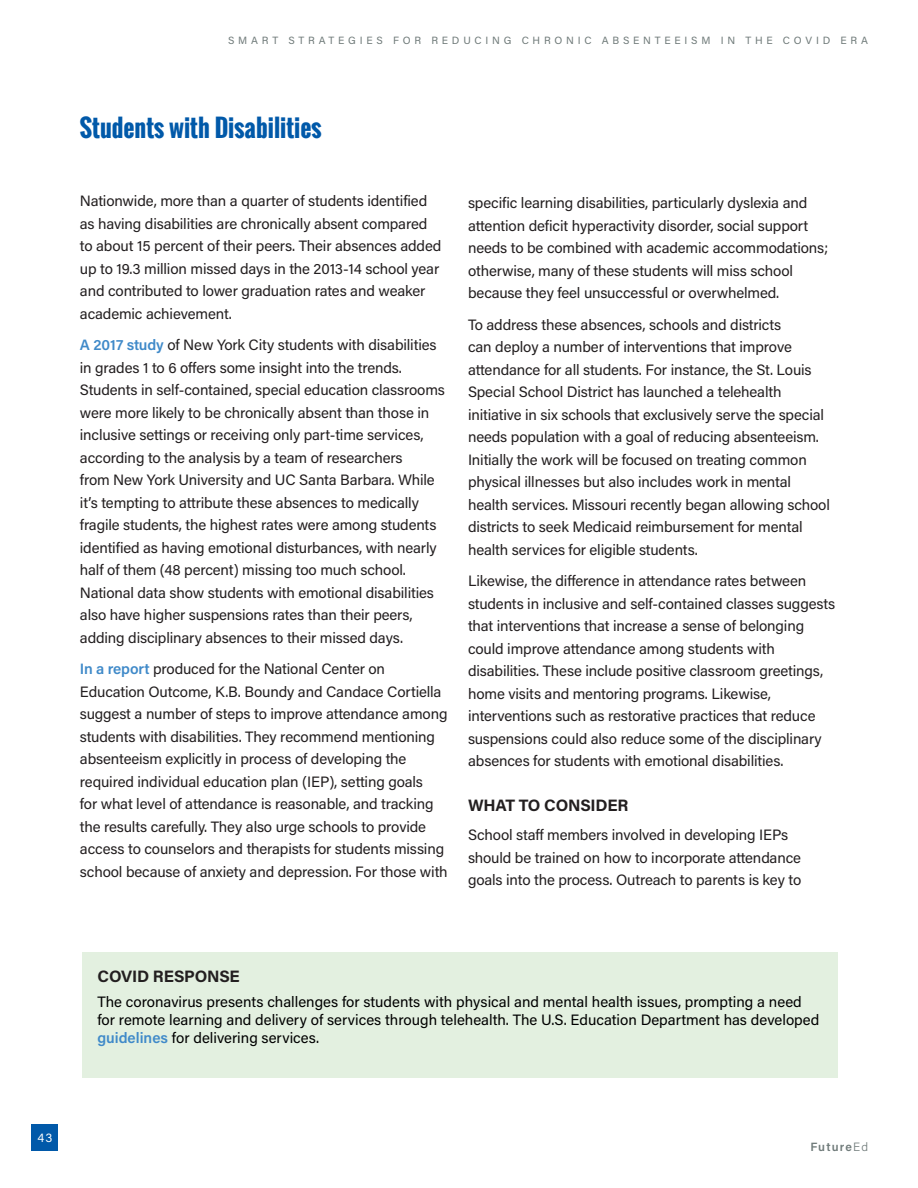
<style>
.page{position:relative;width:918px;height:1188px;background:#fff}
.page>*{position:absolute;margin:0;border:0;box-sizing:border-box;transform-origin:0 0}
.subhead2{font:700 24px "Oswald";color:#0159a9}
.subhead3{font:700 16.5px "Acumin Pro";letter-spacing:-.01em;color:#231f20}
.text1_Acumin_Reg{font:15px/22.5px "Acumin Pro";letter-spacing:-.01em;color:#231f20}
.text4b_no_bullet{font:15px/18px "Acumin Pro";color:#000}
.t1{font:600 12px "Acumin Pro";letter-spacing:.09em;color:#707b7a}
.t2{font:12px "Acumin Pro";color:#fff}
.t3{font:10.5px "Acumin Pro";letter-spacing:.36em;color:#707b7a}
.s1{font-weight:600;color:#408ac9}
.s2{font-weight:300}
</style>
<div class="page">
<div style="left:32px;top:1124px;width:26px;height:27px;background:#0159a9"></div>
<div style="left:82px;top:953px;width:756px;height:125px;background:#e3f0e0"></div>
<p class="t3" style="left:228px;top:33px;width:642px">SMART STRATEGIES FOR REDUCING CHRONIC ABSENTEEISM IN THE COVID ERA</p>
<p class="subhead2" style="left:80px;top:109px;width:243px">Students with Disabilities</p>
<p class="text1_Acumin_Reg" style="left:80px;top:189px;width:363px">Nationwide, more than a quarter of students identified as having disabilities are chronically absent compared to about 15 percent of their peers. Their absences added up to 19.3 million missed days in the 2013-14 school year and contributed to lower graduation rates and weaker academic achievement.</p>
<p class="text1_Acumin_Reg" style="left:80px;top:333px;width:367px"><span class="s1">A 2017 study</span> of New York City students with disabilities in grades 1 to 6 offers some insight into the trends.<br>Students in self-contained, special education classrooms were more likely to be chronically absent than those in inclusive settings or receiving only part-time services, according to the analysis by a team of researchers<br>from New York University and UC Santa Barbara. While it’s tempting to attribute these absences to medically fragile students, the highest rates were among students identified as having emotional disturbances, with nearly half of them (48 percent) missing too much school.<br>National data show students with emotional disabilities also have higher suspensions rates than their peers, adding disciplinary absences to their missed days.</p>
<p class="text1_Acumin_Reg" style="left:80px;top:657px;width:369px"><span class="s1">In a report</span> produced for the National Center on Education Outcome, K.B. Boundy and Candace Cortiella suggest a number of steps to improve attendance among students with disabilities. They recommend mentioning absenteeism explicitly in process of developing the required individual education plan (IEP), setting goals<br>for what level of attendance is reasonable, and tracking the results carefully. They also urge schools to provide access to counselors and therapists for students missing school because of anxiety and depression. For those with</p>
<p class="text1_Acumin_Reg" style="left:468px;top:191px;width:362px">specific learning disabilities, particularly dyslexia and attention deficit hyperactivity disorder, social support needs to be combined with academic accommodations; otherwise, many of these students will miss school because they feel unsuccessful or overwhelmed.</p>
<p class="text1_Acumin_Reg" style="left:468px;top:313px;width:363px">To address these absences, schools and districts<br>can deploy a number of interventions that improve attendance for all students. For instance, the St. Louis Special School District has launched a telehealth initiative in six schools that exclusively serve the special needs population with a goal of reducing absenteeism.<br>Initially the work will be focused on treating common physical illnesses but also includes work in mental health services. Missouri recently began allowing school districts to seek Medicaid reimbursement for mental health services for eligible students.</p>
<p class="text1_Acumin_Reg" style="left:468px;top:569px;width:369px">Likewise, the difference in attendance rates between students in inclusive and self-contained classes suggests that interventions that increase a sense of belonging could improve attendance among students with disabilities. These include positive classroom greetings, home visits and mentoring programs. Likewise, interventions such as restorative practices that reduce suspensions could also reduce some of the disciplinary absences for students with emotional disabilities.</p>
<p class="subhead3" style="left:468px;top:794px;width:162px">WHAT TO CONSIDER</p>
<p class="text1_Acumin_Reg" style="left:468px;top:823px;width:335px">School staff members involved in developing IEPs should be trained on how to incorporate attendance goals into the process. Outreach to parents is key to</p>
<p class="subhead3" style="left:97px;top:965px;width:144px">COVID RESPONSE</p>
<p class="text4b_no_bullet" style="left:97px;top:992px;width:723px">The coronavirus presents challenges for students with physical and mental health issues, prompting a need for remote learning and delivery of services through telehealth. The U.S. Education Department has developed <span class="s1">guidelines</span> for delivering services.</p>
<p class="t2" style="left:37px;top:1129px;width:17px">43</p>
<p class="t1" style="left:810px;top:1139px;width:59px">Future<span class="s2">Ed</span></p>
</div>
